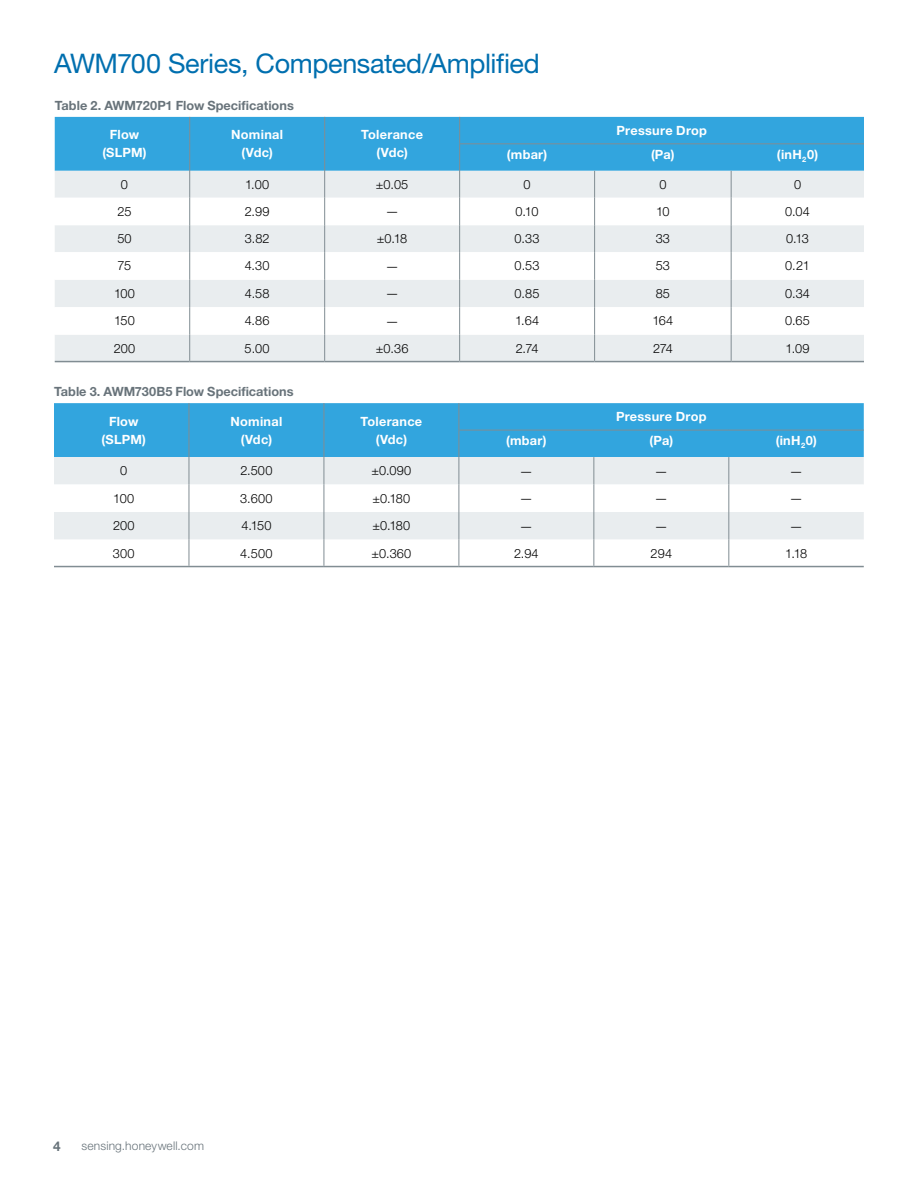
<style>
.page{position:relative;width:918px;height:1188px;background:#fff}
.page>*{position:absolute;margin:0;border:0;box-sizing:border-box;transform-origin:0 0}
.t1{font:27px "Helvetica Neue LT Std";letter-spacing:-.015em;color:#006faf}
.t2{font:300 13.5px "Helvetica Neue LT Std";color:#000}
.t3{font:700 13.5px "Helvetica Neue LT Std";color:#68737a}
.t4{font:300 12.75px "Helvetica Neue LT Std";letter-spacing:.01em;color:#000}
.t5{font:700 12.75px/18px "Helvetica Neue LT Std";letter-spacing:.02em;color:#fff;text-align:center}
.t6{font:700 12.75px "Helvetica Neue LT Std";color:#68737a}
.t7{font:300 12px "Helvetica Neue LT Std";letter-spacing:.015em;color:#68737a}
</style>
<div class="page">
<div style="left:55px;top:117px;width:809px;height:54px;background:#32a5de"></div>
<div style="left:55px;top:171px;width:809px;height:190px;background:#e9edef"></div>
<svg style="left:55px;top:198px;width:809px;height:137px"></svg>
<hr style="left:460px;top:361px;width:135px;height:1px;background:#818d93">
<hr style="left:595px;top:361px;width:136px;height:1px;background:#818d93">
<hr style="left:731px;top:361px;width:133px;height:1px;background:#818d93">
<svg style="left:189px;top:117px;width:1px;height:244px"></svg>
<svg style="left:324px;top:117px;width:1px;height:244px"></svg>
<svg style="left:459px;top:117px;width:1px;height:244px"></svg>
<svg style="left:731px;top:171px;width:1px;height:190px"></svg>
<svg style="left:594px;top:171px;width:1px;height:190px"></svg>
<hr style="left:459px;top:143px;width:136px;height:1px;background:#818d93">
<hr style="left:595px;top:143px;width:136px;height:1px;background:#818d93">
<hr style="left:731px;top:143px;width:133px;height:1px;background:#818d93">
<hr style="left:55px;top:361px;width:135px;height:1px;background:#818d93">
<hr style="left:190px;top:361px;width:135px;height:1px;background:#818d93">
<hr style="left:325px;top:361px;width:135px;height:1px;background:#818d93">
<div style="left:54px;top:403px;width:810px;height:54px;background:#32a5de"></div>
<div style="left:54px;top:457px;width:810px;height:28px;background:#e9edef"></div>
<svg style="left:54px;top:485px;width:810px;height:81px"></svg>
<hr style="left:459px;top:566px;width:135px;height:1px;background:#818d93">
<hr style="left:594px;top:566px;width:135px;height:1px;background:#818d93">
<hr style="left:729px;top:566px;width:135px;height:1px;background:#818d93">
<hr style="left:54px;top:566px;width:135px;height:1px;background:#818d93">
<hr style="left:189px;top:566px;width:135px;height:1px;background:#818d93">
<hr style="left:324px;top:566px;width:135px;height:1px;background:#818d93">
<svg style="left:459px;top:403px;width:1px;height:163px"></svg>
<svg style="left:593px;top:457px;width:1px;height:109px"></svg>
<svg style="left:728px;top:457px;width:1px;height:109px"></svg>
<svg style="left:189px;top:403px;width:1px;height:163px"></svg>
<svg style="left:324px;top:403px;width:1px;height:163px"></svg>
<hr style="left:459px;top:430px;width:135px;height:1px;background:#818d93">
<hr style="left:594px;top:430px;width:135px;height:1px;background:#818d93">
<hr style="left:729px;top:430px;width:135px;height:1px;background:#818d93">
<h1 class="t1" style="left:54px;top:48px;width:488px">AWM700 Series, Compensated/Amplified</h1>
<p class="t6" style="left:55px;top:98px;width:241px">Table 2. AWM720P1 Flow Specifications</p>
<p class="t5" style="left:102px;top:126px;width:46px">Flow (SLPM)</p>
<p class="t5" style="left:231px;top:126px;width:53px">Nominal (Vdc)</p>
<p class="t5" style="left:361px;top:126px;width:63px">Tolerance (Vdc)</p>
<p class="t5" style="left:617px;top:121px;width:92px">Pressure Drop</p>
<p class="t5" style="left:507px;top:145px;width:42px">(mbar)</p>
<p class="t5" style="left:651px;top:145px;width:25px">(Pa)</p>
<p class="t5" style="left:777px;top:145px;width:43px">(inH<sub>2</sub>0)</p>
<p class="t4" style="left:121px;top:177px;width:9px">0</p>
<p class="t4" style="left:245px;top:177px;width:26px">1.00</p>
<p class="t4" style="left:376px;top:177px;width:34px">±0.05</p>
<p class="t4" style="left:524px;top:177px;width:9px">0</p>
<p class="t4" style="left:659px;top:177px;width:9px">0</p>
<p class="t4" style="left:794px;top:177px;width:9px">0</p>
<p class="t4" style="left:118px;top:204px;width:15px">25</p>
<p class="t4" style="left:245px;top:204px;width:26px">2.99</p>
<p class="t2" style="left:385px;top:203px;width:15px">—</p>
<p class="t4" style="left:516px;top:204px;width:25px">0.10</p>
<p class="t4" style="left:656px;top:204px;width:15px">10</p>
<p class="t4" style="left:785px;top:204px;width:26px">0.04</p>
<p class="t4" style="left:117px;top:231px;width:16px">50</p>
<p class="t4" style="left:245px;top:231px;width:26px">3.82</p>
<p class="t4" style="left:377px;top:231px;width:32px">±0.18</p>
<p class="t4" style="left:515px;top:231px;width:27px">0.33</p>
<p class="t4" style="left:656px;top:231px;width:16px">33</p>
<p class="t4" style="left:786px;top:231px;width:24px">0.13</p>
<p class="t4" style="left:118px;top:258px;width:15px">75</p>
<p class="t4" style="left:245px;top:258px;width:26px">4.30</p>
<p class="t2" style="left:385px;top:258px;width:15px">—</p>
<p class="t4" style="left:515px;top:258px;width:26px">0.53</p>
<p class="t4" style="left:656px;top:258px;width:16px">53</p>
<p class="t4" style="left:785px;top:258px;width:26px">0.21</p>
<p class="t4" style="left:114px;top:286px;width:23px">100</p>
<p class="t4" style="left:245px;top:286px;width:26px">4.58</p>
<p class="t2" style="left:385px;top:285px;width:15px">—</p>
<p class="t4" style="left:515px;top:286px;width:27px">0.85</p>
<p class="t4" style="left:656px;top:286px;width:16px">85</p>
<p class="t4" style="left:785px;top:286px;width:27px">0.34</p>
<p class="t4" style="left:114px;top:313px;width:22px">150</p>
<p class="t4" style="left:245px;top:313px;width:26px">4.86</p>
<p class="t2" style="left:385px;top:313px;width:15px">—</p>
<p class="t4" style="left:515px;top:313px;width:26px">1.64</p>
<p class="t4" style="left:652px;top:313px;width:22px">164</p>
<p class="t4" style="left:785px;top:313px;width:26px">0.65</p>
<p class="t4" style="left:114px;top:340px;width:23px">200</p>
<p class="t4" style="left:245px;top:340px;width:27px">5.00</p>
<p class="t4" style="left:376px;top:340px;width:34px">±0.36</p>
<p class="t4" style="left:516px;top:340px;width:24px">2.74</p>
<p class="t4" style="left:653px;top:340px;width:21px">274</p>
<p class="t4" style="left:785px;top:340px;width:26px">1.09</p>
<p class="t6" style="left:54px;top:384px;width:241px">Table 3. AWM730B5 Flow Specifications</p>
<p class="t5" style="left:102px;top:412px;width:46px">Flow (SLPM)</p>
<p class="t5" style="left:231px;top:412px;width:53px">Nominal (Vdc)</p>
<p class="t5" style="left:361px;top:412px;width:63px">Tolerance (Vdc)</p>
<p class="t5" style="left:616px;top:407px;width:92px">Pressure Drop</p>
<p class="t5" style="left:506px;top:431px;width:42px">(mbar)</p>
<p class="t5" style="left:649px;top:431px;width:25px">(Pa)</p>
<p class="t5" style="left:776px;top:431px;width:43px">(inH<sub>2</sub>0)</p>
<p class="t4" style="left:120px;top:463px;width:9px">0</p>
<p class="t4" style="left:240px;top:463px;width:34px">2.500</p>
<p class="t4" style="left:371px;top:463px;width:41px">±0.090</p>
<p class="t2" style="left:520px;top:463px;width:15px">—</p>
<p class="t2" style="left:655px;top:463px;width:15px">—</p>
<p class="t2" style="left:790px;top:463px;width:15px">—</p>
<p class="t4" style="left:113px;top:491px;width:23px">100</p>
<p class="t4" style="left:240px;top:491px;width:34px">3.600</p>
<p class="t4" style="left:373px;top:491px;width:39px">±0.180</p>
<p class="t2" style="left:520px;top:490px;width:15px">—</p>
<p class="t2" style="left:655px;top:490px;width:15px">—</p>
<p class="t2" style="left:790px;top:490px;width:15px">—</p>
<p class="t4" style="left:113px;top:518px;width:23px">200</p>
<p class="t4" style="left:241px;top:518px;width:32px">4.150</p>
<p class="t4" style="left:373px;top:518px;width:39px">±0.180</p>
<p class="t2" style="left:520px;top:518px;width:15px">—</p>
<p class="t2" style="left:655px;top:518px;width:15px">—</p>
<p class="t2" style="left:790px;top:518px;width:15px">—</p>
<p class="t4" style="left:113px;top:545px;width:23px">300</p>
<p class="t4" style="left:240px;top:545px;width:34px">4.500</p>
<p class="t4" style="left:371px;top:545px;width:41px">±0.360</p>
<p class="t4" style="left:514px;top:545px;width:26px">2.94</p>
<p class="t4" style="left:651px;top:545px;width:23px">294</p>
<p class="t4" style="left:785px;top:545px;width:24px">1.18</p>
<p class="t3" style="left:53px;top:1138px;width:9px">4</p>
<p class="t7" style="left:81px;top:1139px;width:124px">sensing.honeywell.com</p>
</div>
